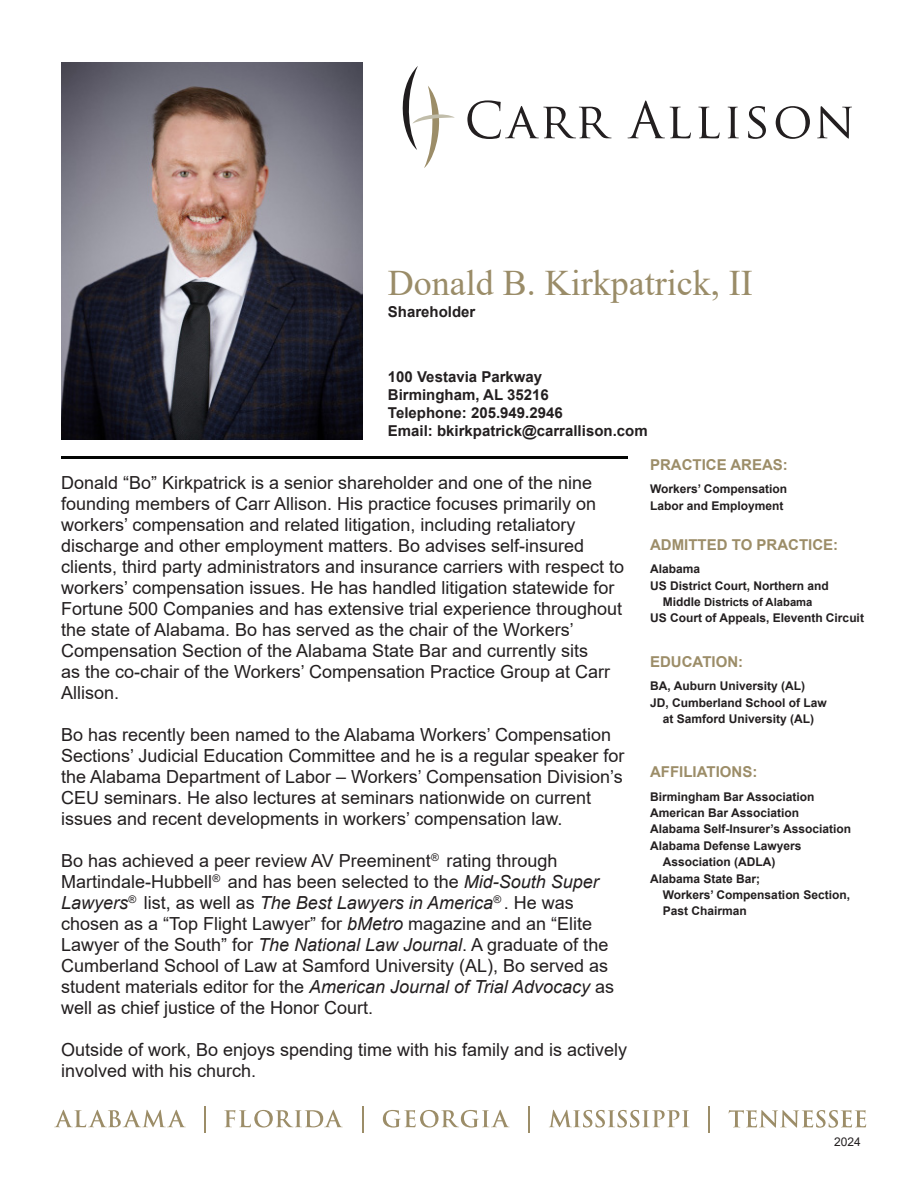
<style>
.page{position:relative;width:918px;height:1188px;background:#fff}
.page>*{position:absolute;margin:0;border:0;box-sizing:border-box;transform-origin:0 0}
.t1{font:36px "Times New Roman";color:#9a8c68}
.t2{font:18px/21px "Arial";color:#231f20}
.t3{font:700 15px "Arial";color:#231f20}
.t4{font:700 15px "Arial";color:#9c8d68}
.t5{font:700 12px "Arial";color:#231f20}
.t6{font:12px "Arial";color:#231f20}
.t7{font:700 11.25px "Arial";color:#231f20}
.s1{font-style:italic}
.s2{font-size:12px}
</style>
<div class="page">
<svg style="left:467px;top:100px;width:145px;height:39px"></svg>
<svg style="left:628px;top:100px;width:63px;height:38px"></svg>
<svg style="left:698px;top:107px;width:22px;height:31px"></svg>
<svg style="left:728px;top:107px;width:11px;height:31px"></svg>
<svg style="left:748px;top:106px;width:18px;height:33px"></svg>
<svg style="left:776px;top:106px;width:34px;height:33px"></svg>
<svg style="left:817px;top:106px;width:35px;height:33px"></svg>
<svg style="left:402px;top:66px;width:53px;height:102px"></svg>
<hr style="left:61px;top:457px;width:566px;height:2px;background:#040503">
<img style="left:61px;top:63px;width:302px;height:377px">
<hr style="left:204px;top:1106px;width:2px;height:27px;background:#9c8d68">
<svg style="left:363px;top:1106px;width:1px;height:27px"></svg>
<hr style="left:708px;top:1106px;width:2px;height:27px;background:#9c8d68">
<hr style="left:528px;top:1106px;width:2px;height:27px;background:#9c8d68">
<svg style="left:383px;top:1110px;width:127px;height:18px"></svg>
<svg style="left:549px;top:1110px;width:141px;height:18px"></svg>
<svg style="left:729px;top:1110px;width:137px;height:18px"></svg>
<svg style="left:54px;top:1110px;width:132px;height:17px"></svg>
<svg style="left:224px;top:1110px;width:119px;height:18px"></svg>
<p class="t1" style="left:388px;top:258px;width:366px">Donald B. Kirkpatrick, II</p>
<p class="t3" style="left:388px;top:301px;width:89px">Shareholder</p>
<p class="t3" style="left:388px;top:366px;width:156px">100 Vestavia Parkway</p>
<p class="t3" style="left:388px;top:384px;width:162px">Birmingham, AL 35216</p>
<p class="t3" style="left:388px;top:403px;width:176px">Telephone: 205.949.2946</p>
<p class="t3" style="left:388px;top:420px;width:261px">Email: bkirkpatrick@carrallison.com</p>
<p class="t2" style="left:61px;top:472px;width:565px">Donald “Bo” Kirkpatrick is a senior shareholder and one of the nine founding members of Carr Allison. His practice focuses primarily on workers’ compensation and related litigation, including retaliatory discharge and other employment matters. Bo advises self-insured clients, third party administrators and insurance carriers with respect to workers’ compensation issues. He has handled litigation statewide for Fortune 500 Companies and has extensive trial experience throughout the state of Alabama. Bo has served as the chair of the Workers’ Compensation Section of the Alabama State Bar and currently sits</p>
<p class="t2" style="left:61px;top:661px;width:551px">as the co-chair of the Workers’ Compensation Practice Group at Carr<br>Allison.</p>
<p class="t2" style="left:61px;top:724px;width:565px">Bo has recently been named to the Alabama Workers’ Compensation Sections’ Judicial Education Committee and he is a regular speaker for the Alabama Department of Labor – Workers’ Compensation Division’s CEU seminars. He also lectures at seminars nationwide on current issues and recent developments in workers’ compensation law.</p>
<p class="t2" style="left:61px;top:850px;width:555px">Bo has achieved a peer review AV Preeminent<sup>®</sup> rating through Martindale-Hubbell<sup>®</sup> and has been selected to the <span class="s1">Mid-South Super Lawyers</span><sup>®</sup> list, as well as <span class="s1">The Best Lawyers in America</span><sup>®</sup> . He was chosen as a “Top Flight Lawyer” for <span class="s1">bMetro</span> magazine and an “Elite Lawyer of the South” for <span class="s1">The National Law Journal</span>. A graduate of the Cumberland School of Law at Samford University (AL), Bo served as student materials editor for the <span class="s1">American Journal of Trial Advocacy</span> as well as chief justice of the Honor Court.</p>
<p class="t2" style="left:61px;top:1039px;width:568px">Outside of work, Bo enjoys spending time with his family and is actively involved with his church.</p>
<p class="t4" style="left:650px;top:454px;width:139px">PRACTICE AREAS:</p>
<p class="t5" style="left:650px;top:480px;width:139px">Workers’ Compensation</p>
<p class="t5" style="left:650px;top:497px;width:135px">Labor and Employment</p>
<p class="t4" style="left:650px;top:534px;width:190px">ADMITTED TO PRACTICE:</p>
<p class="t5" style="left:650px;top:561px;width:52px">Alabama</p>
<p class="t5" style="left:650px;top:609px;width:215px">US Court of Appeals, Eleventh Circuit</p>
<p class="t5" style="left:650px;top:577px;width:180px">US District Court, Northern and</p>
<p class="t7" style="left:663px;top:594px;width:151px"><span class="s2">Middle</span> Districts of Alabama</p>
<p class="t4" style="left:650px;top:651px;width:95px">EDUCATION:</p>
<p class="t5" style="left:650px;top:678px;width:156px">BA, Auburn University (AL)</p>
<p class="t5" style="left:650px;top:694px;width:178px">JD, Cumberland School of Law</p>
<p class="t5" style="left:663px;top:711px;width:153px">at Samford University (AL)</p>
<p class="t4" style="left:650px;top:761px;width:109px">AFFILIATIONS:</p>
<p class="t5" style="left:650px;top:788px;width:166px">Birmingham Bar Association</p>
<p class="t5" style="left:650px;top:821px;width:202px">Alabama Self-Insurer’s Association</p>
<p class="t5" style="left:650px;top:837px;width:153px">Alabama Defense Lawyers</p>
<p class="t5" style="left:663px;top:854px;width:114px">Association (ADLA)</p>
<p class="t5" style="left:650px;top:870px;width:112px">Alabama State Bar;</p>
<p class="t5" style="left:663px;top:886px;width:189px">Workers’ Compensation Section,</p>
<p class="t5" style="left:663px;top:903px;width:86px">Past Chairman</p>
<p class="t5" style="left:650px;top:804px;width:150px">American Bar Association</p>
<p class="t6" style="left:834px;top:1133px;width:28px">2024</p>
</div>
